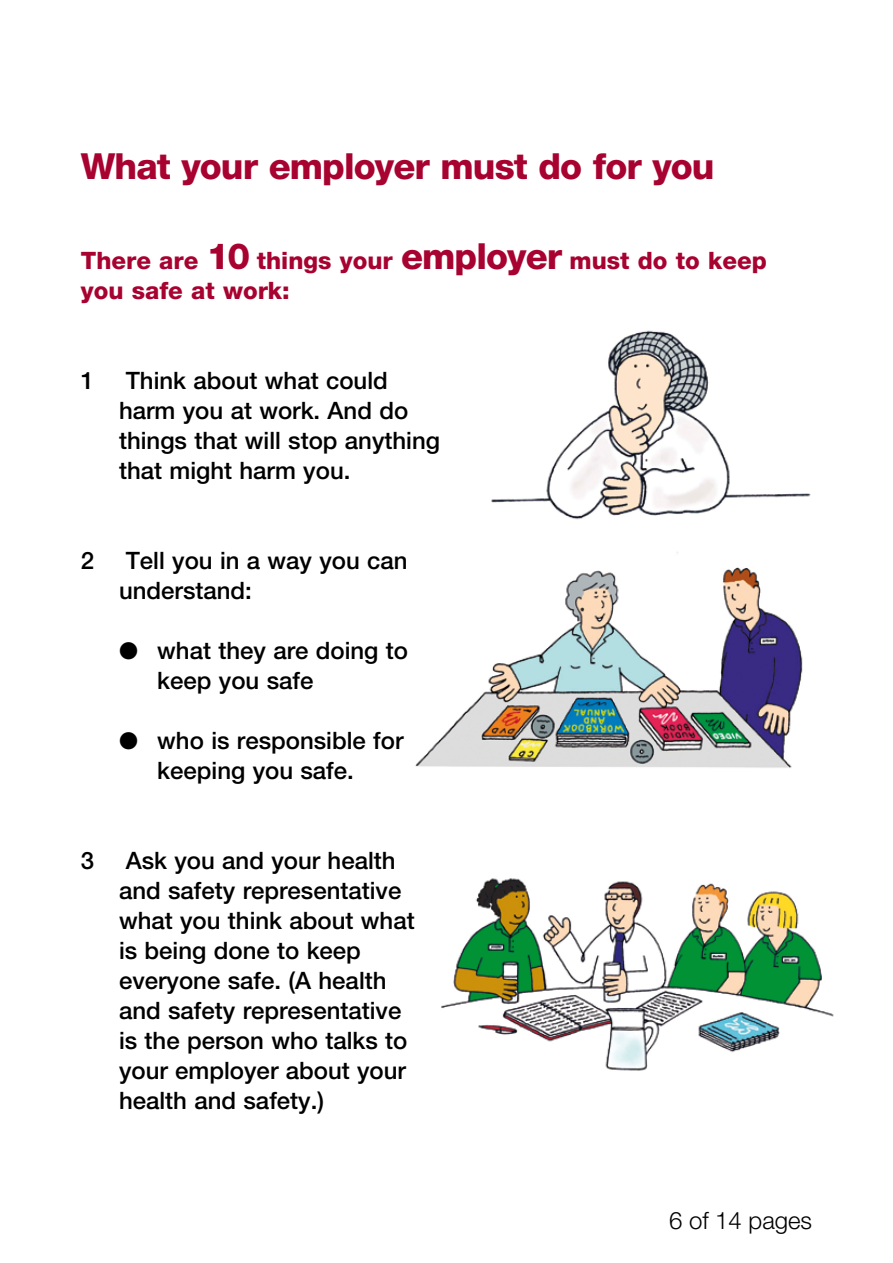
<style>
.page{position:relative;width:893px;height:1263px;background:#fff}
.page>*{position:absolute;margin:0;border:0;box-sizing:border-box;transform-origin:0 0}
.t1{font:800 36px "Helvetica Neue";letter-spacing:-.025em;color:#a70230}
.t2{font:500 24px/30px "Helvetica Neue";color:#000}
.t3{font:800 24px/30px "Helvetica Neue";color:#a70230}
.t4{font:300 24px "Helvetica Neue";color:#000}
.s1{font-size:36px}
</style>
<div class="page">
<img style="left:415px;top:552px;width:388px;height:216px">
<img style="left:491px;top:330px;width:320px;height:190px">
<img style="left:441px;top:878px;width:393px;height:193px">
<h3 class="t1" style="left:81px;top:145px;width:635px">What your employer must do for you</h3>
<p class="t3" style="left:81px;top:245px;width:688px">There are <span class="s1">10</span> things your <span class="s1">employer</span> must do to keep you safe at work:</p>
<p class="t2" style="left:81px;top:365px;width:15px">1</p>
<p class="t2" style="left:119px;top:365px;width:323px">Think about what could harm you at work. And do things that will stop anything that might harm you.</p>
<p class="t2" style="left:81px;top:545px;width:15px">2</p>
<p class="t2" style="left:119px;top:545px;width:290px">Tell you in a way you can understand:</p>
<p class="t2" style="left:157px;top:635px;width:252px;text-indent:-38px">● what they are doing to keep you safe</p>
<p class="t2" style="left:119px;top:725px;width:286px;text-align:center">● who is responsible for keeping you safe.</p>
<p class="t2" style="left:81px;top:845px;width:15px">3</p>
<p class="t2" style="left:119px;top:845px;width:297px">Ask you and your health and safety representative what you think about what is being done to keep everyone safe. (A health and safety representative is the person who talks to your employer about your health and safety.)</p>
<p class="t4" style="left:669px;top:1206px;width:145px">6 of 14 pages</p>
</div>
